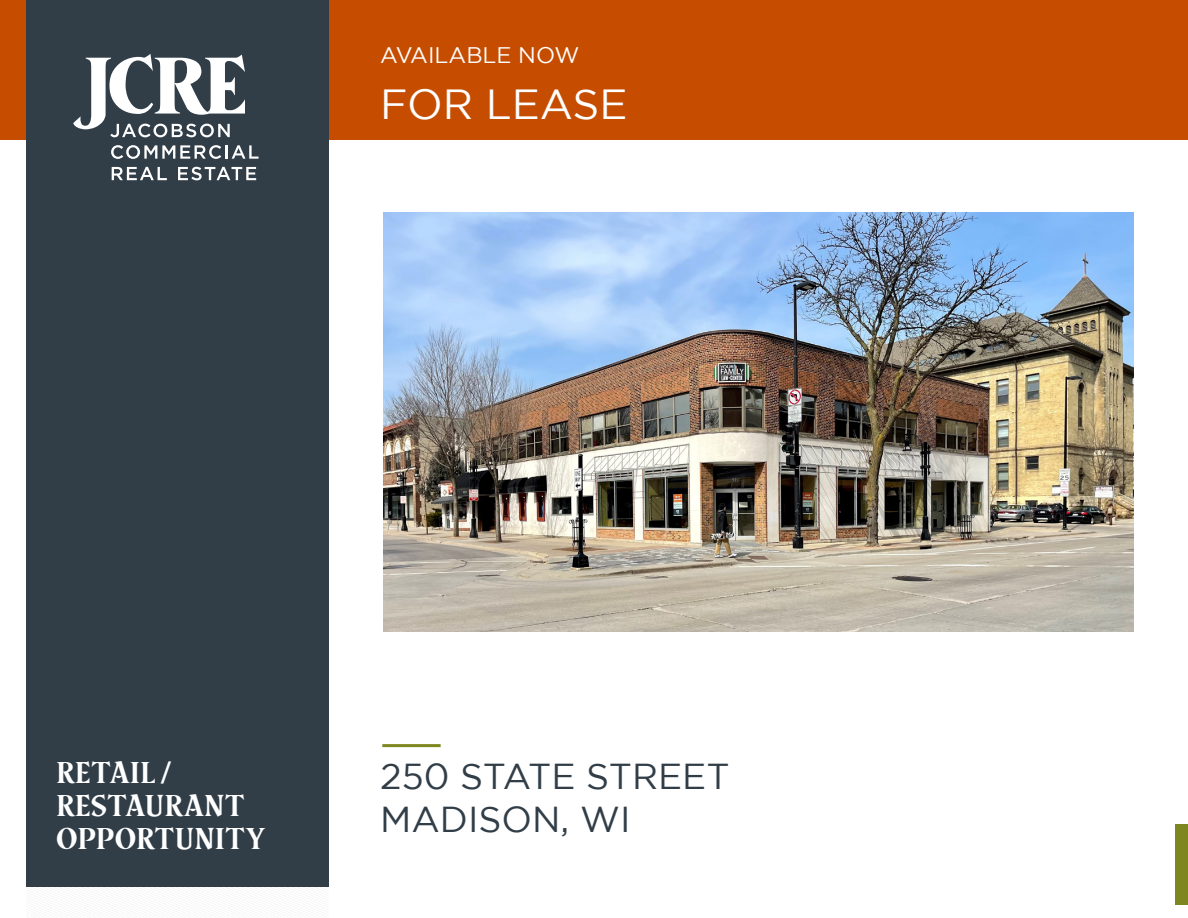
<style>
.page{position:relative;width:1188px;height:918px;background:#fff}
.page>*{position:absolute;margin:0;border:0;box-sizing:border-box;transform-origin:0 0}
.t1{font:42px "Gotham";color:#fff}
.t2{font:36px "Gotham";color:#313e48}
.t3{font:30px/33px "The Telegraph";letter-spacing:.035em;color:#fff}
.t4{font:22.5px "Gotham";color:#fff}
</style>
<div class="page">
<div style="left:1175px;top:824px;width:13px;height:81px;background:#7e8620"></div>
<svg style="left:26px;top:886px;width:303px;height:1px"></svg>
<div style="left:0;top:0;width:1188px;height:140px;background:#c64d00"></div>
<div style="left:26px;top:0;width:303px;height:886px;background:#313e48"></div>
<svg style="left:111px;top:145px;width:110px;height:14px"></svg>
<hr style="left:225px;top:145px;width:3px;height:14px;background:#fff">
<svg style="left:232px;top:145px;width:27px;height:14px"></svg>
<svg style="left:112px;top:167px;width:55px;height:13px"></svg>
<svg style="left:178px;top:167px;width:78px;height:13px"></svg>
<svg style="left:73px;top:54px;width:172px;height:83px"></svg>
<hr style="left:382px;top:744px;width:59px;height:3px;background:#7e8620">
<img style="left:384px;top:213px;width:750px;height:419px">
<p class="t4" style="left:380px;top:43px;width:201px">AVAILABLE NOW</p>
<p class="t1" style="left:380px;top:81px;width:249px">FOR LEASE</p>
<p class="t3" style="left:57px;top:756px;width:189px">RETAIL /<br>RESTAURANT</p>
<p class="t3" style="left:57px;top:822px;width:211px">OPPORTUNITY</p>
<p class="t2" style="left:380px;top:756px;width:351px">250 STATE STREET</p>
<p class="t2" style="left:380px;top:799px;width:252px">MADISON, WI</p>
</div>
